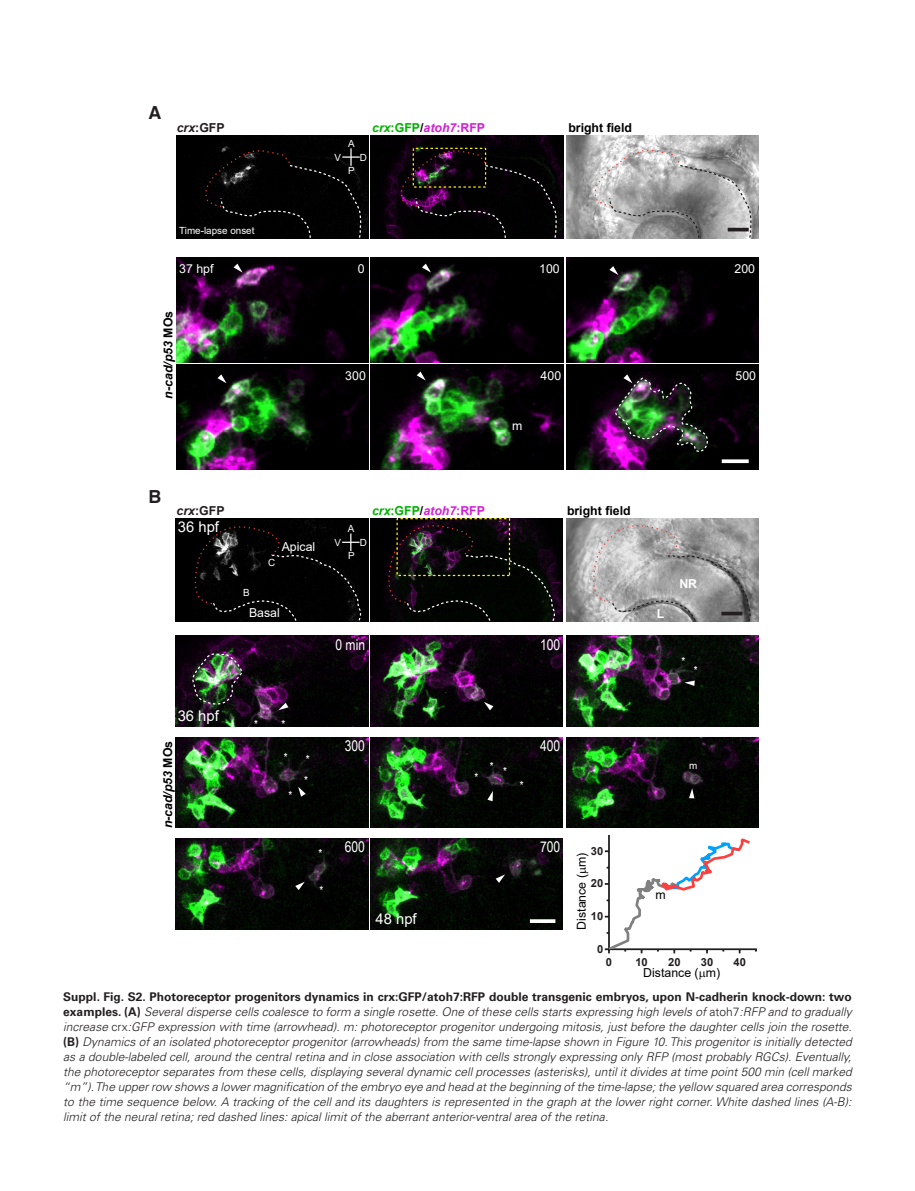
<style>
.page{position:relative;width:915px;height:1191px;background:#fff}
.page>*{position:absolute;margin:0;border:0;box-sizing:border-box;transform-origin:0 0}
._0-PictureA_B_C{font:700 18px "Helvetica";color:#231f20}
.t1{font:14.85px "Arial Narrow";color:#fff}
.t2{font:14.85px "Arial";color:#fff}
.t3{font:italic 700 12.3px "Arial";color:#d121d5}
.t4{font:12.3px "Arial";color:#fff}
.t5{font:italic 700 12.3px "Arial";letter-spacing:-.005em;color:#000}
.t6{font:12.3px "Arial";color:#000}
.t7{font:700 12.3px "Arial";color:#000}
.t8{font:700 12.3px "Arial";color:#231f20}
.t9{font:12.3px/20.9px "Arial Narrow";color:#fff}
.t10{font:700 12.3px "Arial";color:#fff}
._0-PictureLegendText{font:italic 300 12px/15px "Univers LT Std";color:#231f20;text-align:justify}
.t11{font:700 11.1px "Arial";color:#231f20}
.t12{font:9.9px "Arial";color:#fff}
.s1{font-style:italic}
.s2{color:#00b200}
.s3{font-style:normal;color:#00b200}
.s4{font-style:normal;color:#000}
.s5{font-style:normal}
.s6{font-weight:700;font-style:normal}
</style>
<div class="page">
<div style="left:176px;top:518px;width:192px;height:103px;background:#000"></div>
<img style="left:370px;top:518px;width:192px;height:103px">
<img style="left:566px;top:518px;width:192px;height:103px">
<svg style="left:592px;top:524px;width:158px;height:98px;background:#a5a4a4"></svg>
<svg style="left:387px;top:524px;width:168px;height:98px;background:#0c0b0c"></svg>
<svg style="left:194px;top:526px;width:167px;height:96px;background:#080808"></svg>
<img style="left:566px;top:636px;width:192px;height:90px">
<img style="left:176px;top:737px;width:192px;height:90px">
<img style="left:370px;top:737px;width:192px;height:90px">
<img style="left:566px;top:737px;width:192px;height:90px">
<img style="left:176px;top:839px;width:192px;height:90px">
<img style="left:370px;top:839px;width:192px;height:90px">
<svg style="left:684px;top:680px;width:10px;height:6px"></svg>
<svg style="left:298px;top:786px;width:7px;height:10px"></svg>
<svg style="left:487px;top:791px;width:5px;height:10px"></svg>
<svg style="left:688px;top:788px;width:6px;height:10px"></svg>
<svg style="left:295px;top:881px;width:9px;height:9px"></svg>
<svg style="left:495px;top:874px;width:10px;height:9px"></svg>
<img style="left:176px;top:636px;width:192px;height:90px">
<svg style="left:278px;top:702px;width:10px;height:8px"></svg>
<img style="left:370px;top:636px;width:192px;height:90px">
<svg style="left:484px;top:702px;width:9px;height:8px"></svg>
<svg style="left:529px;top:919px;width:26px;height:4px"></svg>
<img style="left:192px;top:653px;width:51px;height:53px">
<div style="left:396px;top:518px;width:114px;height:58px;border:1px dashed #fff200"></div>
<svg style="left:604px;top:827px;width:152px;height:126px"></svg>
<img style="left:176px;top:257px;width:192px;height:105px">
<img style="left:371px;top:257px;width:192px;height:105px">
<img style="left:566px;top:257px;width:192px;height:105px">
<img style="left:176px;top:365px;width:192px;height:104px">
<img style="left:371px;top:365px;width:192px;height:104px">
<img style="left:566px;top:365px;width:192px;height:104px">
<svg style="left:721px;top:459px;width:27px;height:4px"></svg>
<div style="left:176px;top:135px;width:192px;height:103px;background:#000"></div>
<img style="left:371px;top:135px;width:192px;height:103px">
<img style="left:566px;top:135px;width:192px;height:103px">
<svg style="left:399px;top:150px;width:158px;height:89px;background:#0f070d"></svg>
<svg style="left:204px;top:148px;width:158px;height:91px;background:#070606"></svg>
<svg style="left:593px;top:149px;width:158px;height:90px;background:#a6a6a6"></svg>
<svg style="left:233px;top:264px;width:9px;height:8px"></svg>
<svg style="left:422px;top:264px;width:9px;height:8px"></svg>
<svg style="left:609px;top:266px;width:9px;height:9px"></svg>
<svg style="left:217px;top:374px;width:9px;height:9px"></svg>
<svg style="left:416px;top:371px;width:9px;height:9px"></svg>
<img style="left:615px;top:374px;width:94px;height:79px">
<p class="_0-PictureA_B_C" style="left:148px;top:102px;width:14px">A</p>
<p class="t8" style="left:177px;top:119px;width:49px"><span class="s1">crx</span>:GFP</p>
<p class="t3" style="left:372px;top:119px;width:114px"><span class="s2">crx</span><span class="s3">:GFP</span><span class="s4">/</span>atoh7<span class="s5">:RFP</span></p>
<p class="t7" style="left:568px;top:119px;width:65px">bright field</p>
<p class="t12" style="left:348px;top:137px;width:8px">A</p>
<p class="t12" style="left:348px;top:164px;width:8px">P</p>
<p class="t12" style="left:334px;top:150px;width:8px">V</p>
<p class="t12" style="left:360px;top:150px;width:9px">D</p>
<p class="t12" style="left:179px;top:224px;width:77px">Time-lapse onset</p>
<p class="t4" style="left:179px;top:260px;width:36px">37 hpf</p>
<p class="t4" style="left:358px;top:260px;width:8px">0</p>
<p class="t4" style="left:539px;top:260px;width:22px">100</p>
<p class="t4" style="left:734px;top:260px;width:22px">200</p>
<p class="t5" style="left:160px;top:398px;width:89px;rotate:-90deg">n-cad/p53 <span class="s5">MOs</span></p>
<p class="_0-PictureA_B_C" style="left:148px;top:485px;width:14px">B</p>
<p class="t4" style="left:345px;top:367px;width:22px">300</p>
<p class="t4" style="left:540px;top:367px;width:22px">400</p>
<p class="t4" style="left:735px;top:367px;width:22px">500</p>
<p class="t4" style="left:512px;top:417px;width:12px">m</p>
<p class="t8" style="left:176px;top:502px;width:49px"><span class="s1">crx</span>:GFP</p>
<p class="t7" style="left:566px;top:502px;width:65px">bright field</p>
<p class="t12" style="left:334px;top:535px;width:8px">V</p>
<p class="t12" style="left:359px;top:535px;width:9px">D</p>
<p class="t3" style="left:372px;top:502px;width:114px"><span class="s2">crx</span><span class="s3">:GFP</span><span class="s4">/</span>atoh7<span class="s5">:RFP</span></p>
<p class="t2" style="left:178px;top:517px;width:43px">36 hpf</p>
<p class="t12" style="left:348px;top:522px;width:8px">A</p>
<p class="t12" style="left:348px;top:549px;width:8px">P</p>
<p class="t4" style="left:282px;top:538px;width:35px">Apical</p>
<p class="t12" style="left:268px;top:555px;width:9px">C</p>
<p class="t12" style="left:243px;top:586px;width:8px">B</p>
<p class="t4" style="left:249px;top:604px;width:32px">Basal</p>
<p class="t10" style="left:656px;top:605px;width:9px">L</p>
<p class="t1" style="left:335px;top:633px;width:31px">0 min</p>
<p class="t1" style="left:540px;top:633px;width:22px">100</p>
<p class="t10" style="left:679px;top:575px;width:19px">NR</p>
<p class="t9" style="left:681px;top:651px;width:5px">*</p>
<p class="t9" style="left:693px;top:660px;width:5px">*</p>
<p class="t2" style="left:178px;top:706px;width:43px">36 hpf</p>
<p class="t5" style="left:159px;top:828px;width:89px;rotate:-90deg">n-cad/p53 <span class="s5">MOs</span></p>
<p class="t9" style="left:254px;top:713px;width:33px">* *</p>
<p class="t9" style="left:283px;top:746px;width:5px">*</p>
<p class="t9" style="left:288px;top:784px;width:5px">*</p>
<p class="t9" style="left:304px;top:749px;width:7px">* *</p>
<p class="t9" style="left:318px;top:843px;width:5px">*</p>
<p class="t9" style="left:319px;top:880px;width:5px">*</p>
<p class="t1" style="left:344px;top:734px;width:22px">300</p>
<p class="t1" style="left:540px;top:734px;width:22px">400</p>
<p class="t9" style="left:474px;top:767px;width:5px">*</p>
<p class="t9" style="left:489px;top:756px;width:5px">*</p>
<p class="t9" style="left:503px;top:761px;width:5px">*</p>
<p class="t9" style="left:519px;top:775px;width:5px">*</p>
<p class="t1" style="left:344px;top:836px;width:22px">600</p>
<p class="t1" style="left:540px;top:836px;width:22px">700</p>
<p class="t2" style="left:375px;top:908px;width:43px">48 hpf</p>
<p class="t11" style="left:590px;top:843px;width:14px">30</p>
<p class="t6" style="left:573px;top:929px;width:78px;rotate:-90deg">Distance ( m)</p>
<p class="t11" style="left:590px;top:875px;width:14px">20</p>
<p class="t11" style="left:590px;top:908px;width:14px">10</p>
<p class="t11" style="left:597px;top:941px;width:8px">0</p>
<p class="t12" style="left:689px;top:758px;width:10px">m</p>
<p class="t6" style="left:655px;top:886px;width:12px">m</p>
<p class="t11" style="left:605px;top:953px;width:8px">0</p>
<p class="t11" style="left:635px;top:953px;width:14px">10</p>
<p class="t11" style="left:668px;top:953px;width:14px">20</p>
<p class="t11" style="left:700px;top:953px;width:14px">30</p>
<p class="t11" style="left:733px;top:953px;width:14px">40</p>
<p class="t6" style="left:643px;top:964px;width:78px">Distance ( m)</p>
<p class="_0-PictureLegendText" style="left:63px;top:989px;width:789px"><span class="s6">Suppl. Fig. S2. Photoreceptor progenitors dynamics in crx:GFP/atoh7:RFP double transgenic embryos, upon N-cadherin knock-down: two examples. (A)</span> Several disperse cells coalesce to form a single rosette. One of these cells starts expressing high levels of <span class="s5">atoh7</span>:RFP and to gradually increase <span class="s5">crx</span>:GFP expression with time (arrowhead). m: photoreceptor progenitor undergoing mitosis, just before the daughter cells join the rosette. <span class="s6">(B)</span> Dynamics of an isolated photoreceptor progenitor (arrowheads) from the same time-lapse shown in Figure 10. This progenitor is initially detected as a double-labeled cell, around the central retina and in close association with cells strongly expressing only RFP (most probably RGCs). Eventually, the photoreceptor separates from these cells, displaying several dynamic cell processes (asterisks), until it divides at time point 500 min (cell marked “m”). The upper row shows a lower magnification of the embryo eye and head at the beginning of the time-lapse; the yellow squared area corresponds to the time sequence below. A tracking of the cell and its daughters is represented in the graph at the lower right corner. White dashed lines (A-B): limit of the neural retina; red dashed lines: apical limit of the aberrant anterior-ventral area of the retina.</p>
</div>
